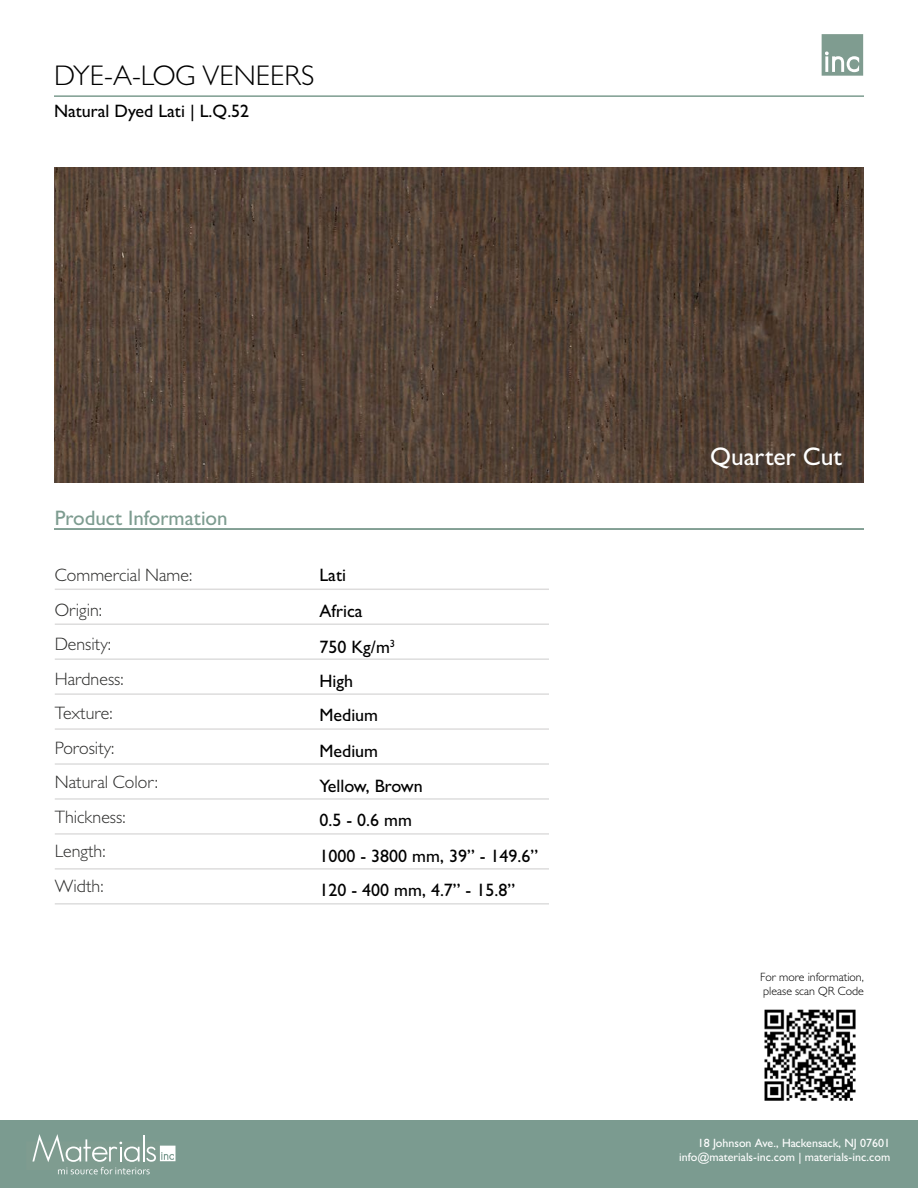
<style>
.page{position:relative;width:918px;height:1188px;background:#fff}
.page>*{position:absolute;margin:0;border:0;box-sizing:border-box;transform-origin:0 0}
.t1{font:300 28.5px "Gill Sans";color:#000}
.t2{font:500 25.5px "Gill Sans";color:#fff}
.t3{font:500 21px "Gill Sans";color:#7d9c90}
.t4{font:500 18px/35px "Gill Sans";color:#000}
.t5{font:300 18px/34.5px "Gill Sans";color:#2c2c2b}
.t6{font:500 12px/14.4px "Gill Sans";color:#fff;text-align:right}
.t7{font:300 12px/14.4px "Gill Sans";color:#000}
</style>
<div class="page">
<hr style="left:55px;top:589px;width:494px;height:1px;background:#bbbaba">
<hr style="left:55px;top:693px;width:494px;height:2px;background:#bbbaba">
<hr style="left:55px;top:798px;width:494px;height:2px;background:#bbbaba">
<hr style="left:55px;top:623px;width:494px;height:2px;background:#bbbaba">
<hr style="left:55px;top:728px;width:494px;height:2px;background:#bbbaba">
<hr style="left:55px;top:833px;width:494px;height:2px;background:#bbbaba">
<hr style="left:55px;top:658px;width:494px;height:2px;background:#bbbaba">
<hr style="left:55px;top:763px;width:494px;height:2px;background:#bbbaba">
<hr style="left:55px;top:868px;width:494px;height:2px;background:#bbbaba">
<hr style="left:55px;top:903px;width:494px;height:2px;background:#bbbaba">
<svg style="left:822px;top:34px;width:41px;height:42px;background:#93aba1"></svg>
<hr style="left:54px;top:95px;width:810px;height:2px;background:#7d9c90">
<div style="left:0;top:1120px;width:918px;height:68px;background:#7b9b90"></div>
<svg style="left:32px;top:1134px;width:144px;height:40px"></svg>
<img style="left:54px;top:167px;width:810px;height:315px">
<hr style="left:54px;top:528px;width:810px;height:2px;background:#7d9c90">
<img style="left:764px;top:1009px;width:92px;height:92px">
<h1 class="t1" style="left:54px;top:58px;width:262px">DYE-A-LOG VENEERS</h1>
<p class="t4" style="left:54px;top:93px;width:197px">Natural Dyed Lati | L.Q.52</p>
<p class="t3" style="left:55px;top:505px;width:174px">Product Information</p>
<p class="t5" style="left:55px;top:558px;width:139px">Commercial Name:<br>Origin:<br>Density:<br>Hardness:<br>Texture:<br>Porosity:<br>Natural Color:<br>Thickness:<br>Length:<br>Width:</p>
<p class="t4" style="left:320px;top:558px;width:220px">Lati<br>Africa<br>750 Kg/m<sup>3<br></sup>High<br>Medium<br>Medium<br>Yellow, Brown<br>0.5 - 0.6 mm<br>1000 - 3800 mm, 39” - 149.6”<br>120 - 400 mm, 4.7” - 15.8”</p>
<h2 class="t2" style="left:710px;top:442px;width:134px">Quarter Cut</h2>
<p class="t7" style="left:760px;top:970px;width:105px">For more information, please scan QR Code</p>
<p class="t6" style="left:679px;top:1135px;width:213px">18 Johnson Ave., Hackensack, NJ 07601 info@materials-inc.com | materials-inc.com</p>
</div>
